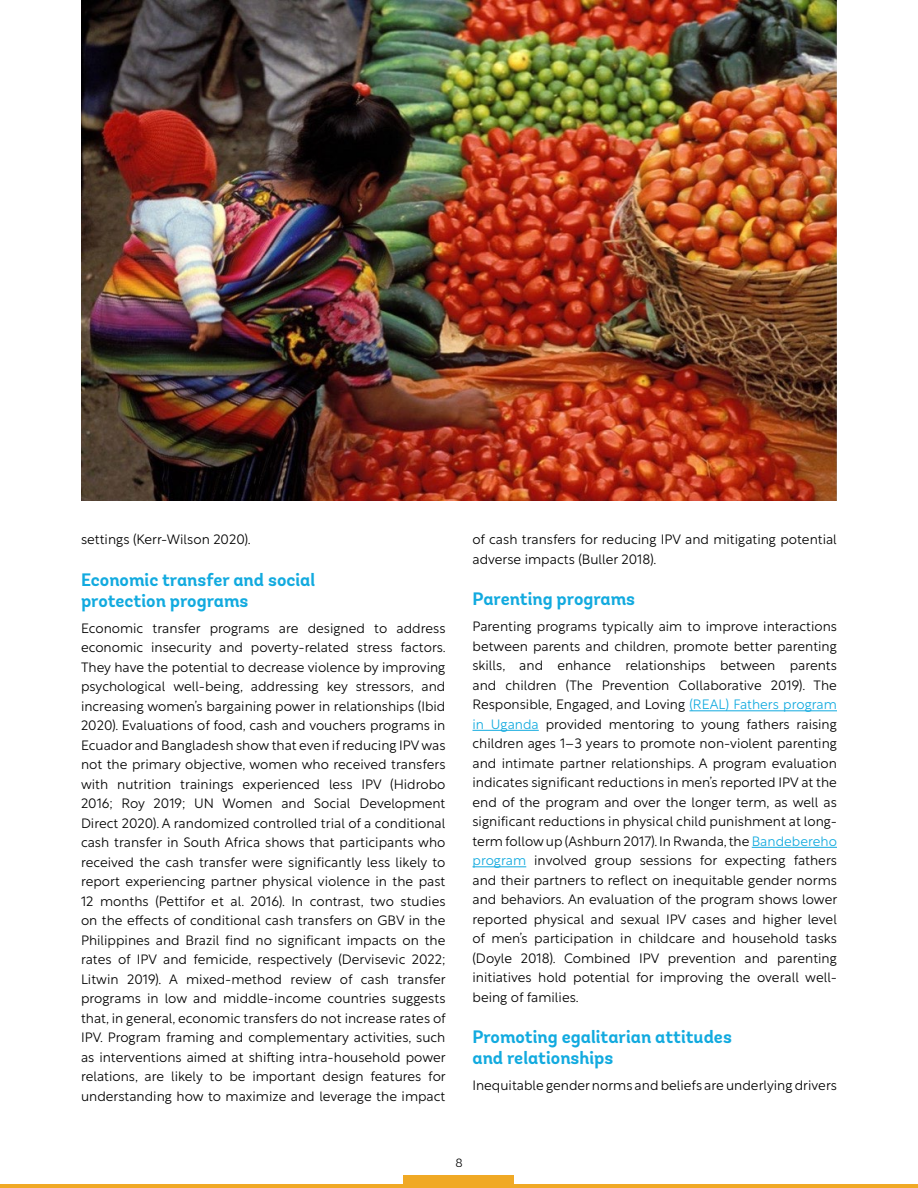
<style>
.page{position:relative;width:918px;height:1188px;background:#fff}
.page>*{position:absolute;margin:0;border:0;box-sizing:border-box;transform-origin:0 0}
.t1{font:700 18px/21px "Andes";color:#12aadf}
.t2{font:300 13.5px/19.5px "Rustica";color:#000;text-align:justify}
.t3{font:300 12px "Andes";color:#000}
.s1{color:#12aadf}
</style>
<div class="page">
<hr style="left:0;top:1184px;width:918px;height:4px;background:#f0a925">
<div style="left:404px;top:1175px;width:110px;height:9px;background:#f0a925"></div>
<hr style="left:689px;top:710px;width:148px;height:1px;background:#12aadf">
<hr style="left:472px;top:730px;width:67px;height:1px;background:#12aadf">
<hr style="left:752px;top:847px;width:85px;height:1px;background:#12aadf">
<hr style="left:472px;top:866px;width:54px;height:1px;background:#12aadf">
<img style="left:81px;top:0;width:756px;height:500px">
<p class="t2" style="left:81px;top:528px;width:171px">settings (Kerr-Wilson 2020).</p>
<h1 class="t1" style="left:81px;top:570px;width:236px">Economic transfer and social protection programs</h1>
<p class="t2" style="left:81px;top:617px;width:366px">Economic transfer programs are designed to address economic insecurity and poverty-related stress factors.<br>They have the potential to decrease violence by improving psychological well-being, addressing key stressors, and increasing women’s bargaining power in relationships (Ibid 2020). Evaluations of food, cash and vouchers programs in Ecuador and Bangladesh show that even if reducing IPV was not the primary objective, women who received transfers with nutrition trainings experienced less IPV (Hidrobo 2016; Roy 2019; UN Women and Social Development Direct 2020). A randomized controlled trial of a conditional cash transfer in South Africa shows that participants who received the cash transfer were significantly less likely to report experiencing partner physical violence in the past 12 months (Pettifor et al. 2016). In contrast, two studies on the effects of conditional cash transfers on GBV in the Philippines and Brazil find no significant impacts on the rates of IPV and femicide, respectively (Dervisevic 2022; Litwin 2019). A mixed-method review of cash transfer programs in low and middle-income countries suggests that, in general, economic transfers do not increase rates of IPV. Program framing and complementary activities, such as interventions aimed at shifting intra-household power relations, are likely to be important design features for understanding how to maximize and leverage the impact</p>
<p class="t2" style="left:472px;top:528px;width:366px">of cash transfers for reducing IPV and mitigating potential adverse impacts (Buller 2018).</p>
<h1 class="t1" style="left:472px;top:589px;width:164px">Parenting programs</h1>
<p class="t2" style="left:472px;top:615px;width:366px">Parenting programs typically aim to improve interactions between parents and children, promote better parenting skills, and enhance relationships between parents and children (The Prevention Collaborative 2019). The Responsible, Engaged, and Loving <span class="s1">(REAL) Fathers program in Uganda</span> provided mentoring to young fathers raising children ages 1–3 years to promote non-violent parenting and intimate partner relationships. A program evaluation indicates significant reductions in men’s reported IPV at the end of the program and over the longer term, as well as significant reductions in physical child punishment at long&shy;term follow up (Ashburn 2017). In Rwanda, the <span class="s1">Bandebereho program</span> involved group sessions for expecting fathers and their partners to reflect on inequitable gender norms and behaviors. An evaluation of the program shows lower reported physical and sexual IPV cases and higher level of men’s participation in childcare and household tasks (Doyle 2018). Combined IPV prevention and parenting initiatives hold potential for improving the overall well&shy;being of families.</p>
<h1 class="t1" style="left:472px;top:1027px;width:261px">Promoting egalitarian attitudes and relationships</h1>
<p class="t2" style="left:472px;top:1074px;width:366px">Inequitable gender norms and beliefs are underlying drivers</p>
<p class="t3" style="left:455px;top:1155px;width:9px">8</p>
</div>
